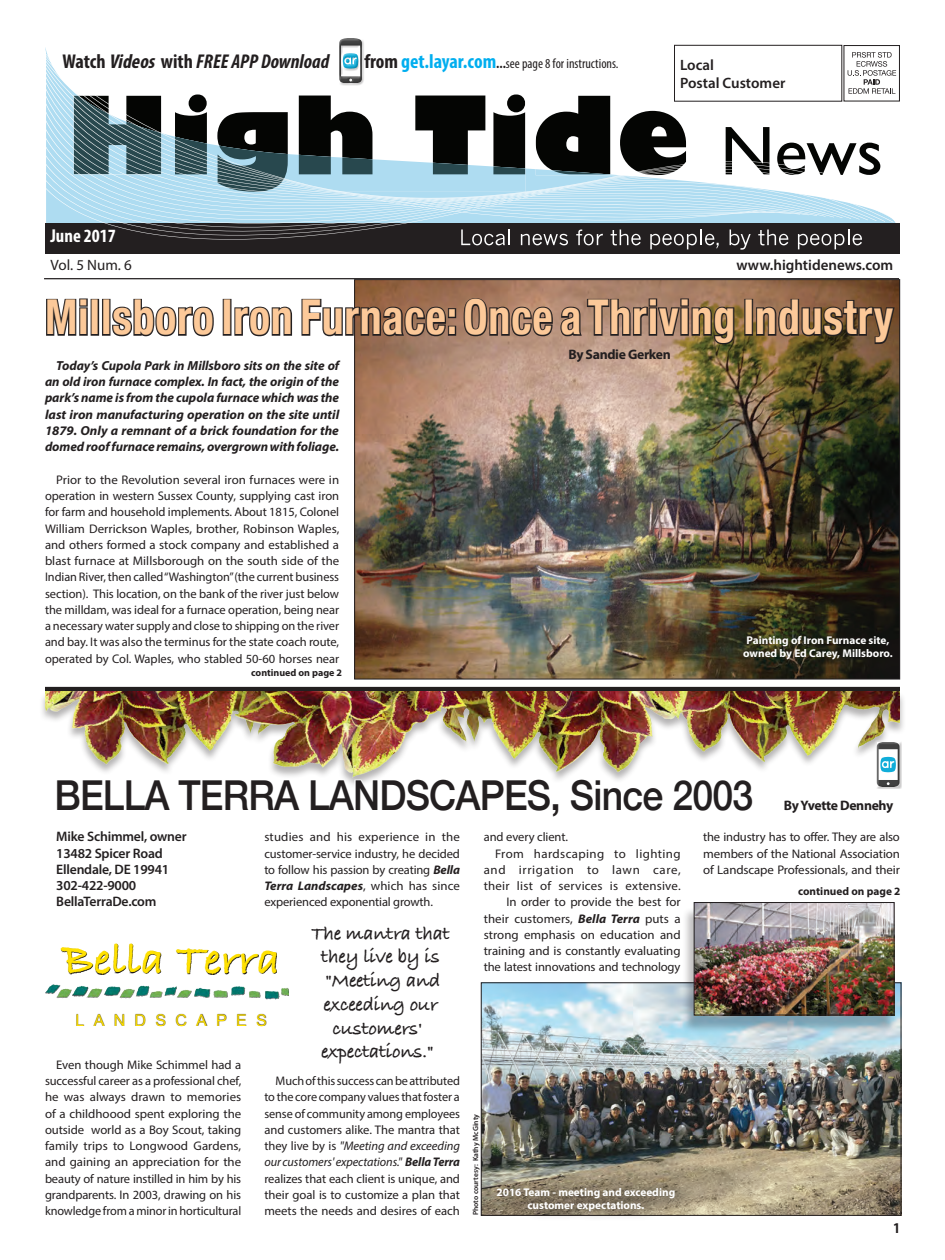
<style>
.page{position:relative;width:945px;height:1260px;background:#fff}
.page>*{position:absolute;margin:0;border:0;box-sizing:border-box;transform-origin:0 0}
.t1{font:800 105.75px "Gill Sans";color:#28484e}
.Head_2{font:700 condensed 48.12px "Helvetica Neue";letter-spacing:.02em;color:#fcc999;scale:.91 1}
.t2{font:700 45.62px "Bradley Hand ITCTT";color:#ffe100}
.Head_2-2{font:500 41.25px "Helvetica Neue";letter-spacing:-.02em;color:#231f20;scale:.91 1}
.Pull_Quote{font:700 20px/23.8px "Bradley Hand ITCTT";letter-spacing:-.015em;color:#231f20;text-align:center}
.CHURCH_TITLE{font:italic 700 condensed 20px "Myriad Pro";color:#231f20}
.Body_2{font:700 condensed 18.75px "Myriad Pro";color:#fff}
.Body_1{font:16.12px "Arial";letter-spacing:.57em;color:#ffe100}
.Author{font:600 15px "Myriad Pro";color:#231f20}
.Author-2{font:15px "Myriad Pro";color:#231f20}
.Author-3{font:700 condensed 15px "Myriad Pro";color:#231f20}
.Body_1-2{font:600 13.75px "Myriad Pro";letter-spacing:-.015em;color:#231f20}
.CHURCH_TITLE-2{font:condensed 13.75px "Myriad Pro";color:#231f20}
.Body_1-3{font:700 13.75px "Myriad Pro";letter-spacing:-.025em;color:#231f20}
.Body_1-4{font:italic 700 13.12px/16.2px "Myriad Pro";letter-spacing:-.005em;color:#231f20;text-align:justify}
.Body_1-5{font:12.5px/16.2px "Myriad Pro";letter-spacing:-.005em;color:#231f20;text-align:justify}
.t3{font:700 11.25px/12.5px "Myriad Pro";color:#fff}
.Author-4{font:700 11.25px "Myriad Pro";color:#231f20}
.Author-5{font:700 10px "Myriad Pro";color:#231f20}
.Author-6{font:600 7.5px "Myriad Pro";color:#231f20}
.s1{font-style:normal}
.s2{font-style:inherit}
.s3{font-weight:700;font-size:20px}
.s4{font-weight:700;font-size:20px;color:#00aeef}
.s5{font-weight:700}
.s6{font-weight:700;font-style:italic}
.s7{font-style:italic}
</style>
<div class="page">
<img style="left:356px;top:281px;width:542px;height:396px">
<div style="left:45px;top:223px;width:855px;height:31px;background:#231f20"></div>
<svg style="left:46px;top:70px;width:854px;height:156px"></svg>
<svg style="left:45px;top:44px;width:713px;height:178px"></svg>
<svg style="left:461px;top:229px;width:49px;height:16px"></svg>
<svg style="left:521px;top:234px;width:47px;height:11px"></svg>
<svg style="left:576px;top:229px;width:27px;height:16px"></svg>
<svg style="left:611px;top:229px;width:30px;height:16px"></svg>
<svg style="left:650px;top:229px;width:69px;height:20px"></svg>
<svg style="left:730px;top:229px;width:21px;height:21px"></svg>
<svg style="left:758px;top:229px;width:30px;height:16px"></svg>
<svg style="left:798px;top:229px;width:64px;height:20px"></svg>
<div style="left:674px;top:45px;width:168px;height:56px;border:1px solid #231f20"></div>
<svg style="left:848px;top:52px;width:48px;height:42px"></svg>
<div style="left:844px;top:45px;width:56px;height:56px;border:1px solid #231f20"></div>
<hr style="left:44px;top:278px;width:855px;height:1px;background:#231f20">
<div style="left:337px;top:36px;width:25px;height:47px;background:#fff"></div>
<div style="left:338px;top:38px;width:27px;height:47px;background:#231f20;opacity:.25"></div>
<div style="left:45px;top:687px;width:855px;height:5px;background:#231f20"></div>
<svg style="left:46px;top:298px;width:42px;height:38px"></svg>
<div style="left:91px;top:299px;width:8px;height:37px;border:2px solid #231f20"></div>
<div style="left:102px;top:299px;width:9px;height:37px;border:2px solid #231f20"></div>
<svg style="left:110px;top:298px;width:104px;height:39px"></svg>
<div style="left:223px;top:299px;width:9px;height:37px;border:2px solid #231f20"></div>
<svg style="left:234px;top:306px;width:59px;height:31px"></svg>
<svg style="left:301px;top:296px;width:435px;height:50px;background:#8a7160"></svg>
<div style="left:744px;top:299px;width:9px;height:37px;border:2px solid #231f20"></div>
<svg style="left:755px;top:298px;width:141px;height:48px;background:#634a32"></svg>
<img style="left:483px;top:984px;width:416px;height:230px">
<div style="left:61px;top:944px;width:216px;height:31px;background:#231f20;opacity:.75"></div>
<img style="left:45px;top:985px;width:244px;height:14px">
<svg style="left:76px;top:1014px;width:191px;height:12px"></svg>
<div style="left:39px;top:691px;width:868px;height:98px;background:#231f20;opacity:.34"></div>
<img style="left:46px;top:692px;width:854px;height:88px">
<svg style="left:55px;top:777px;width:506px;height:12px"></svg>
<svg style="left:569px;top:777px;width:96px;height:12px"></svg>
<svg style="left:671px;top:778px;width:84px;height:11px"></svg>
<div style="left:491px;top:1176px;width:201px;height:46px;background:#231f20;opacity:.75"></div>
<div style="left:682px;top:907px;width:214px;height:127px;background:#231f20;opacity:.29"></div>
<img style="left:696px;top:904px;width:196px;height:109px">
<div style="left:694px;top:902px;width:200px;height:113px;border:1px solid #231f20"></div>
<div style="left:874px;top:740px;width:27px;height:48px;background:#fff;opacity:.74"></div>
<div style="left:875px;top:741px;width:27px;height:48px;background:#231f20;opacity:.25"></div>
<p class="CHURCH_TITLE" style="left:62px;top:49px;width:269px"><span class="s1">Watch</span> <span class="s2">Videos</span> <span class="s1">with</span> FREE APP Download</p>
<p class="CHURCH_TITLE-2" style="left:364px;top:55px;width:256px"><span class="s3">from</span> <span class="s4">get.layar.com</span><span class="s5">...</span>see page 8 for instructions.</p>
<p class="Author" style="left:680px;top:55px;width:35px">Local</p>
<p class="Author" style="left:680px;top:73px;width:107px">Postal Customer</p>
<p class="t1" style="left:66px;top:53px;width:625px">High Tide</p>
<p class="Body_2" style="left:50px;top:224px;width:67px">June 2017</p>
<p class="Author-2" style="left:51px;top:256px;width:83px">Vol. 5 Num. 6</p>
<p class="Author" style="left:736px;top:255px;width:158px">www.hightidenews.com</p>
<p class="Head_2" style="left:45px;top:277px;width:934px">Millsboro Iron Furnace: Once a Thriving Industry</p>
<p class="Body_1-4" style="left:45px;top:357px;width:296px;text-indent:11px">Today’s Cupola Park in Millsboro sits on the site of an old iron furnace complex. In fact, the origin of the park’s name is from the cupola furnace which was the last iron manufacturing operation on the site until 1879. Only a remnant of a brick foundation for the domed roof furnace remains, overgrown with foliage.</p>
<p class="Body_1-5" style="left:45px;top:471px;width:296px;text-indent:11px">Prior to the Revolution several iron furnaces were in operation in western Sussex County, supplying cast iron for farm and household implements. About 1815, Colonel William Derrickson Waples, brother, Robinson Waples, and others formed a stock company and established a blast furnace at Millsborough on the south side of the Indian River, then called “Washington” (the current business section). This location, on the bank of the river just below the milldam, was ideal for a furnace operation, being near a necessary water supply and close to shipping on the river and bay. It was also the terminus for the state coach route, operated by Col. Waples, who stabled 50-60 horses near</p>
<p class="Author-5" style="left:251px;top:666px;width:92px">continued on page 2</p>
<p class="Body_1-3" style="left:569px;top:345px;width:104px">By Sandie Gerken</p>
<p class="t3" style="left:743px;top:634px;width:151px">Painting of Iron Furnace site, owned by Ed Carey, Millsboro.</p>
<p class="Head_2-2" style="left:54px;top:763px;width:770px">BELLA TERRA LANDSCAPES, Since 2003</p>
<p class="Body_1-3" style="left:784px;top:797px;width:111px">By Yvette Dennehy</p>
<p class="Body_1-2" style="left:56px;top:828px;width:132px">Mike Schimmel, owner</p>
<p class="Body_1-2" style="left:56px;top:844px;width:108px">13482 Spicer Road</p>
<p class="Body_1-2" style="left:56px;top:860px;width:115px">Ellendale, DE 19941</p>
<p class="Body_1-2" style="left:56px;top:877px;width:82px">302-422-9000</p>
<p class="Body_1-2" style="left:56px;top:893px;width:102px">BellaTerraDe.com</p>
<p class="Body_1-5" style="left:264px;top:829px;width:197px">studies and his experience in the customer-service industry, he decided to follow his passion by creating <span class="s6">Bella Terra Landscapes</span>, which has since experienced exponential growth.</p>
<p class="Pull_Quote" style="left:311px;top:920px;width:140px">The mantra that they live by is "Meeting and exceeding our customers' expectations."</p>
<p class="Body_1-5" style="left:264px;top:1072px;width:197px;text-indent:11px">Much of this success can be attributed to the core company values that foster a sense of community among employees and customers alike. The mantra that they live by is <span class="s7">"Meeting and exceeding our customers' expectations."</span> <span class="s6">Bella Terra </span>realizes that each client is unique, and their goal is to customize a plan that meets the needs and desires of each</p>
<h3 class="t2" style="left:63px;top:925px;width:219px">Bella Terra</h3>
<p class="Body_1" style="left:76px;top:1010px;width:193px">LANDSCAPES</p>
<p class="Body_1-5" style="left:45px;top:1056px;width:198px;text-indent:11px">Even though Mike Schimmel had a successful career as a professional chef, he was always drawn to memories of a childhoood spent exploring the outside world as a Boy Scout, taking family trips to Longwood Gardens, and gaining an appreciation for the beauty of nature instilled in him by his grandparents. In 2003, drawing on his knowledge from a minor in horticultural</p>
<p class="Body_1-5" style="left:484px;top:829px;width:86px">and every client.</p>
<p class="Body_1-5" style="left:484px;top:845px;width:198px;text-align:right">From hardscaping to lighting and irrigation to lawn care, their list of services is extensive.<br>In order to provide the best for their customers, <span class="s6">Bella Terra</span> puts a strong emphasis on education and training and is constantly evaluating the latest innovations and technology</p>
<p class="Author-6" style="left:471px;top:1215px;width:103px;rotate:-90deg">Photo courtesy: Kathy McGinty</p>
<p class="t3" style="left:497px;top:1186px;width:180px;text-align:center">2016 Team - meeting and exceeding customer expectations.</p>
<p class="Body_1-5" style="left:703px;top:829px;width:198px">the industry has to offer. They are also members of the National Association of Landscape Professionals, and their</p>
<p class="Author-4" style="left:798px;top:884px;width:104px">continued on page 2</p>
<p class="Author-3" style="left:894px;top:1218px;width:8px">1</p>
</div>
